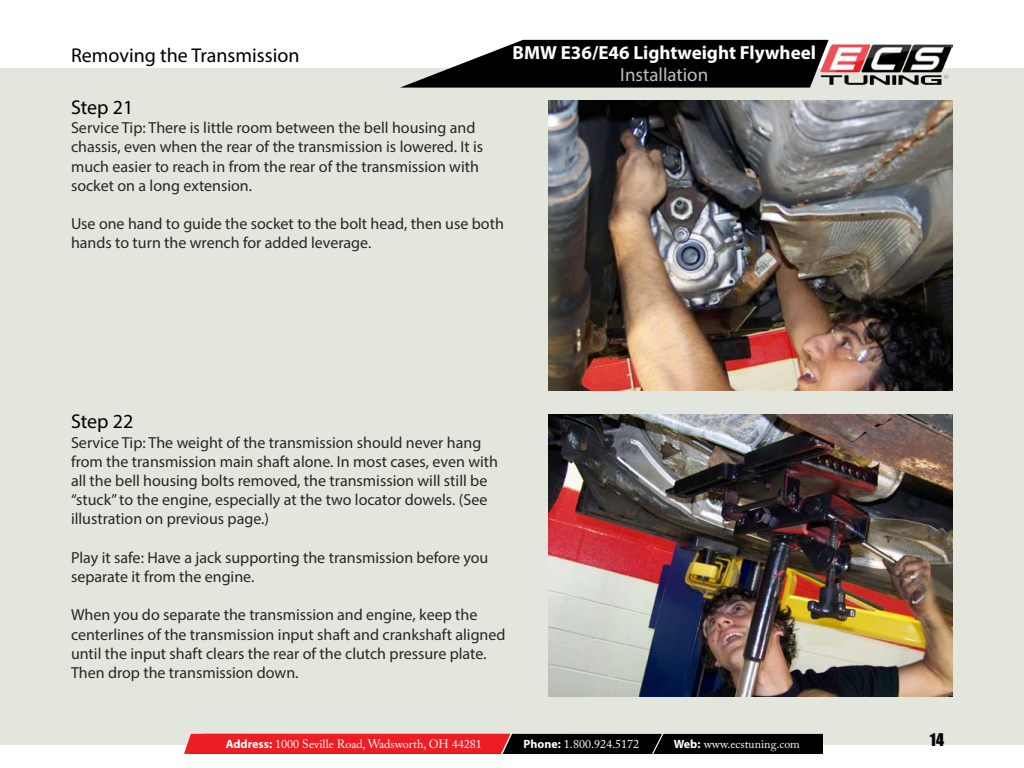
<style>
.page{position:relative;width:1024px;height:768px;background:#fff}
.page>*{position:absolute;margin:0;border:0;box-sizing:border-box;transform-origin:0 0}
.t1{font:20px "Myriad Pro";color:#000}
.t2{font:700 19px "Myriad Pro";color:#fff}
.t3{font:19px "Myriad Pro";color:#bcbec0}
.t4{font:16px/19.2px "Myriad Pro";color:#262626}
.t5{font:16px "Impact";color:#000}
.t6{font:12px "Adobe Caslon Pro";color:#fff}
.s1{font-family:"Myriad Pro";font-weight:700}
</style>
<div class="page">
<div style="left:0;top:68px;width:1024px;height:677px;background:#e3e6dd"></div>
<svg style="left:400px;top:40px;width:429px;height:48px;background:#272727"></svg>
<svg style="left:184px;top:732px;width:639px;height:22px;background:#812325"></svg>
<img style="left:820px;top:44px;width:132px;height:40px">
<img style="left:549px;top:414px;width:404px;height:283px">
<img style="left:549px;top:100px;width:404px;height:290px">
<p class="t1" style="left:71px;top:43px;width:230px">Removing the Transmission</p>
<p class="t1" style="left:71px;top:95px;width:64px">Step 21</p>
<p class="t4" style="left:71px;top:118px;width:414px">Service Tip: There is little room between the bell housing and chassis, even when the rear of the transmission is lowered. It is much easier to reach in from the rear of the transmission with socket on a long extension.</p>
<p class="t4" style="left:71px;top:214px;width:434px">Use one hand to guide the socket to the bolt head, then use both hands to turn the wrench for added leverage.</p>
<p class="t2" style="left:513px;top:40px;width:305px">BMW E36/E46 Lightweight Flywheel</p>
<p class="t3" style="left:620px;top:63px;width:90px">Installation</p>
<p class="t1" style="left:71px;top:409px;width:64px">Step 22</p>
<p class="t4" style="left:71px;top:432px;width:429px">Service Tip: The weight of the transmission should never hang from the transmission main shaft alone. In most cases, even with all the bell housing bolts removed, the transmission will still be “stuck” to the engine, especially at the two locator dowels. (See illustration on previous page.)</p>
<p class="t4" style="left:71px;top:548px;width:419px">Play it safe: Have a jack supporting the transmission before you separate it from the engine.</p>
<p class="t4" style="left:71px;top:605px;width:436px">When you do separate the transmission and engine, keep the centerlines of the transmission input shaft and crankshaft aligned until the input shaft clears the rear of the clutch pressure plate.<br>Then drop the transmission down.</p>
<p class="t6" style="left:226px;top:737px;width:258px"><span class="s1">Address:</span> 1000 Seville Road, Wadsworth, OH 44281</p>
<p class="t6" style="left:524px;top:737px;width:117px"><span class="s1">Phone:</span> 1.800.924.5172</p>
<p class="t6" style="left:674px;top:737px;width:128px"><span class="s1">Web:</span> www.ecstuning.com</p>
<p class="t5" style="left:930px;top:727px;width:16px">14</p>
</div>
